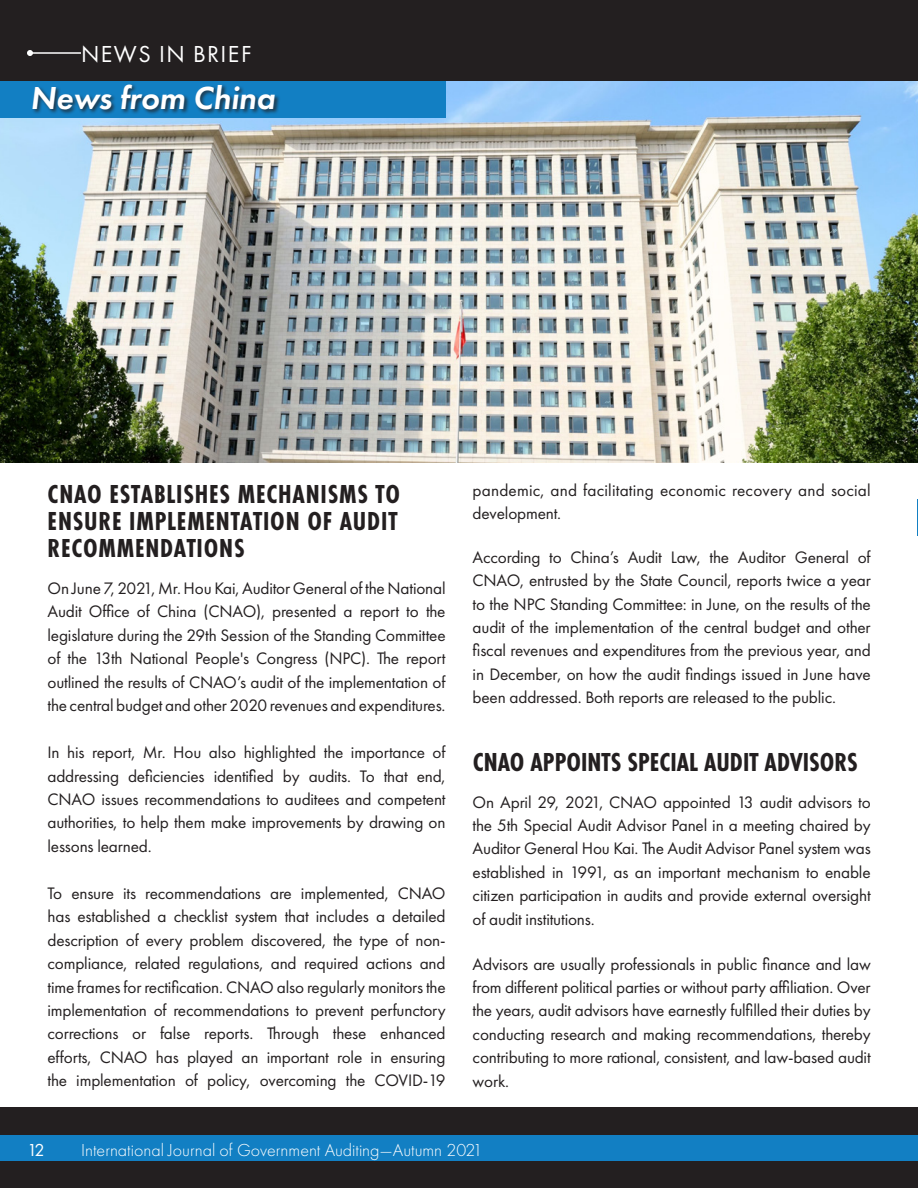
<style>
.page{position:relative;width:918px;height:1188px;background:#fff}
.page>*{position:absolute;margin:0;border:0;box-sizing:border-box;transform-origin:0 0}
.t1{font:italic 600 33px "Futura PT";color:#fff}
.t2{font:700 27px/27px "Futura PT Cond";letter-spacing:.03em;color:#231f20;text-align:justify}
.t3{font:700 27px "Futura PT Cond";color:#231f20}
.t4{font:24px "Futura PT";letter-spacing:.06em;color:#fff}
.t5{font:300 18px "Futura PT";color:#fff}
.t6{font:18px "Futura PT";color:#fff}
.t7{font:17.25px/23.4px "Futura PT";letter-spacing:-.01em;color:#231f20;text-align:justify}
.t8{font:17.25px/23.4px "Futura PT";letter-spacing:.01em;color:#231f20}
</style>
<div class="page">
<div style="left:0;top:1107px;width:918px;height:81px;background:#231f20"></div>
<div style="left:0;top:1135px;width:918px;height:26px;background:#127fc3"></div>
<div style="left:0;top:0;width:918px;height:81px;background:#231f20"></div>
<hr style="left:30px;top:52px;width:51px;height:2px;background:#fff">
<svg style="left:27px;top:50px;width:6px;height:6px"></svg>
<img style="left:0;top:81px;width:918px;height:381px">
<div style="left:0;top:81px;width:446px;height:37px;background:#127fc3"></div>
<div style="left:31px;top:83px;width:250px;height:32px;background:#231f20;opacity:.75"></div>
<hr style="left:917px;top:500px;width:1px;height:36px;background:#127fc3">
<h3 class="t4" style="left:81px;top:40px;width:172px">NEWS IN BRIEF</h3>
<p class="t1" style="left:30px;top:77px;width:247px">News from China</p>
<p class="t2" style="left:48px;top:481px;width:354px">CNAO ESTABLISHES MECHANISMS TO ENSURE IMPLEMENTATION OF AUDIT RECOMMENDATIONS</p>
<p class="t7" style="left:48px;top:576px;width:400px">On June 7, 2021, Mr. Hou Kai, Auditor General of the National Audit Office of China (CNAO), presented a report to the legislature during the 29th Session of the Standing Committee of the 13th National People's Congress (NPC). The report outlined the results of CNAO’s audit of the implementation of the central budget and other 2020 revenues and expenditures.</p>
<p class="t7" style="left:48px;top:741px;width:400px">In his report, Mr. Hou also highlighted the importance of addressing deficiencies identified by audits. To that end, CNAO issues recommendations to auditees and competent authorities, to help them make improvements by drawing on lessons learned.</p>
<p class="t7" style="left:48px;top:881px;width:400px">To ensure its recommendations are implemented, CNAO has established a checklist system that includes a detailed description of every problem discovered, the type of non&shy;compliance, related regulations, and required actions and time frames for rectification. CNAO also regularly monitors the implementation of recommendations to prevent perfunctory corrections or false reports. Through these enhanced efforts, CNAO has played an important role in ensuring the implementation of policy, overcoming the COVID-19</p>
<p class="t8" style="left:473px;top:478px;width:400px">pandemic, and facilitating economic recovery and social development.</p>
<p class="t7" style="left:473px;top:545px;width:400px">According to China’s Audit Law, the Auditor General of CNAO, entrusted by the State Council, reports twice a year to the NPC Standing Committee: in June, on the results of the audit of the implementation of the central budget and other fiscal revenues and expenditures from the previous year, and in December, on how the audit findings issued in June have been addressed. Both reports are released to the public.</p>
<p class="t3" style="left:473px;top:746px;width:386px">CNAO APPOINTS SPECIAL AUDIT ADVISORS</p>
<p class="t7" style="left:473px;top:790px;width:400px">On April 29, 2021, CNAO appointed 13 audit advisors to the 5th Special Audit Advisor Panel in a meeting chaired by Auditor General Hou Kai. The Audit Advisor Panel system was established in 1991, as an important mechanism to enable citizen participation in audits and provide external oversight of audit institutions.</p>
<p class="t7" style="left:473px;top:952px;width:400px">Advisors are usually professionals in public finance and law from different political parties or without party affiliation. Over the years, audit advisors have earnestly fulfilled their duties by conducting research and making recommendations, thereby contributing to more rational, consistent, and law-based audit work.</p>
<p class="t6" style="left:27px;top:1139px;width:19px">12</p>
<p class="t5" style="left:81px;top:1139px;width:403px">International Journal of Government Auditing—Autumn 2021</p>
</div>
